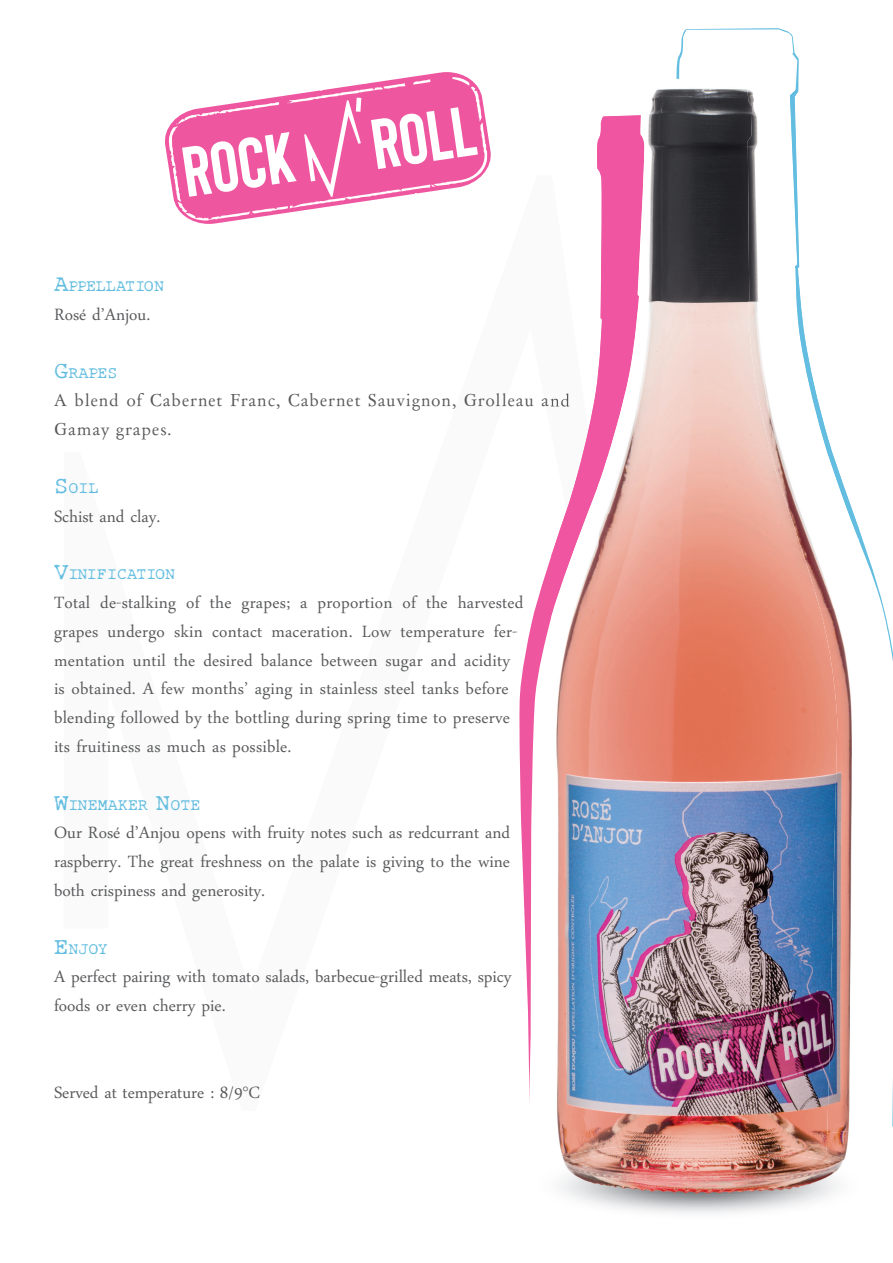
<style>
.page{position:relative;width:893px;height:1263px;background:#fff}
.page>*{position:absolute;margin:0;border:0;box-sizing:border-box;transform-origin:0 0}
.t1{font:24px/28.8px "Daun Penh";letter-spacing:.01em;color:#57585a}
.t2{font:16.8px "Rough Typewriter";color:#62bde0}
.t3{font:16.8px "Rough Typewriter";letter-spacing:-.025em;color:#62bde0}
.t4{font:16.5px/28.8px "Day Roman";letter-spacing:.05em;color:#57585a}
.s1{font-size:24px}
</style>
<div class="page">
<svg style="left:165px;top:127px;width:326px;height:97px"></svg>
<svg style="left:169px;top:72px;width:319px;height:149px"></svg>
<svg style="left:524px;top:79px;width:275px;height:1024px"></svg>
<img style="left:552px;top:84px;width:47px;height:31px">
<img style="left:835px;top:619px;width:17px;height:511px">
<img style="left:790px;top:84px;width:68px;height:454px">
<img style="left:835px;top:1130px;width:14px;height:14px">
<img style="left:552px;top:115px;width:47px;height:367px">
<img style="left:599px;top:84px;width:191px;height:430px">
<img style="left:552px;top:482px;width:47px;height:662px">
<img style="left:599px;top:514px;width:238px;height:323px">
<img style="left:599px;top:837px;width:236px;height:307px">
<img style="left:552px;top:393px;width:18px;height:18px">
<img style="left:559px;top:1144px;width:289px;height:6px">
<img style="left:552px;top:1150px;width:299px;height:44px">
<p class="t3" style="left:54px;top:276px;width:112px"><span class="s1">A</span>PPELLATION</p>
<p class="t1" style="left:54px;top:297px;width:98px">Rosé d’Anjou.</p>
<p class="t2" style="left:54px;top:363px;width:65px"><span class="s1">G</span>RAPES</p>
<p class="t4" style="left:54px;top:386px;width:517px">A blend of Cabernet Franc, Cabernet Sauvignon, Grolleau and<br>Gamay grapes.</p>
<p class="t2" style="left:54px;top:478px;width:46px"><span class="s1">S</span>OIL</p>
<p class="t1" style="left:54px;top:499px;width:108px">Schist and clay.</p>
<p class="t2" style="left:54px;top:564px;width:123px"><span class="s1">V</span>INIFICATION</p>
<p class="t1" style="left:54px;top:585px;width:471px">Total de-stalking of the grapes; a proportion of the harvested grapes undergo skin contact maceration. Low temperature fer&shy;mentation until the desired balance between sugar and acidity is obtained. A few months’ aging in stainless steel tanks before blending followed by the bottling during spring time to preserve its fruitiness as much as possible.</p>
<p class="t2" style="left:54px;top:795px;width:148px"><span class="s1">W</span>INEMAKER <span class="s1">N</span>OTE</p>
<p class="t1" style="left:54px;top:816px;width:458px;text-align:justify">Our Rosé d’Anjou opens with fruity notes such as redcurrant and raspberry. The great freshness on the palate is giving to the wine both crispiness and generosity.</p>
<p class="t2" style="left:54px;top:939px;width:55px"><span class="s1">E</span>NJOY</p>
<p class="t1" style="left:54px;top:960px;width:459px">A perfect pairing with tomato salads, barbecue-grilled meats, spicy foods or even cherry pie.</p>
<p class="t1" style="left:54px;top:1075px;width:208px">Served at temperature : 8/9°C</p>
</div>
